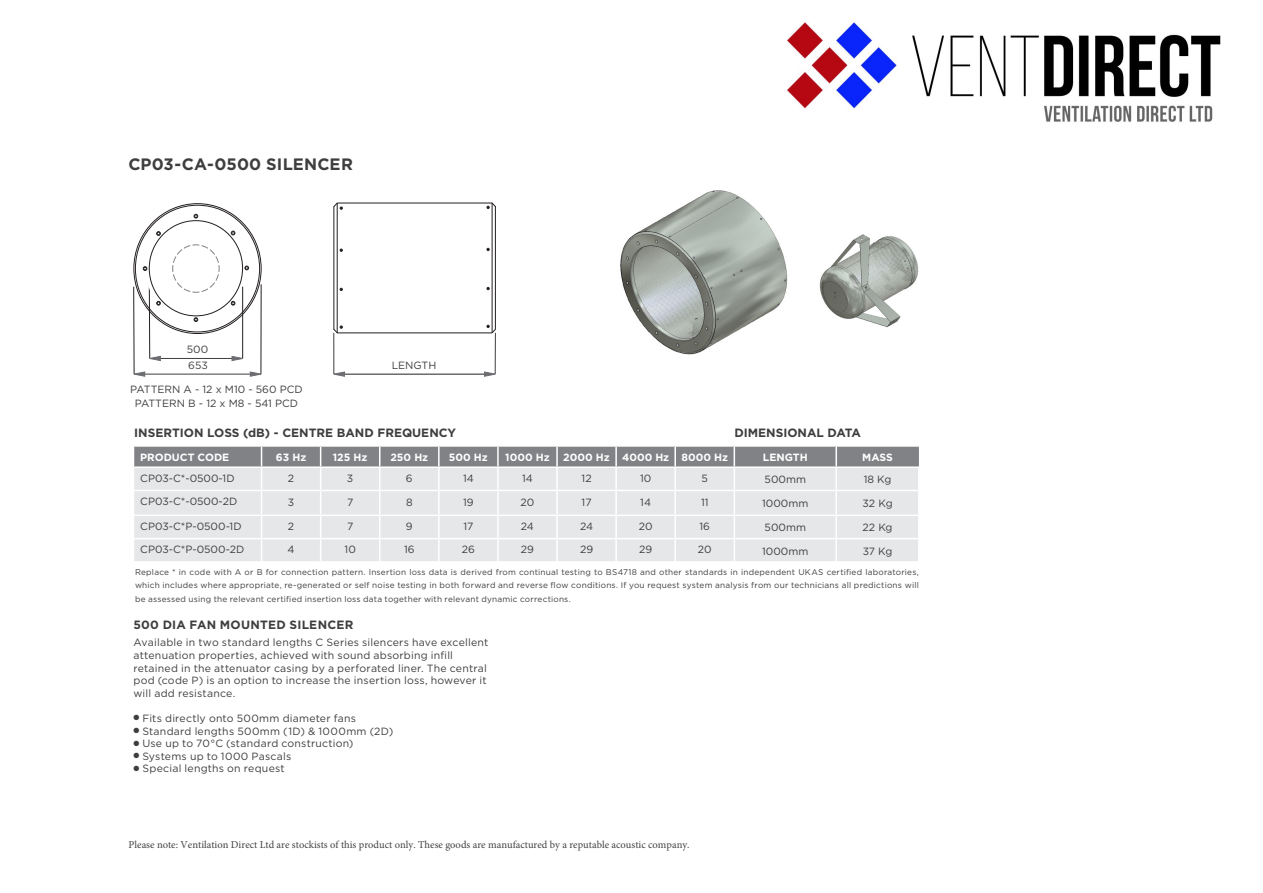
<style>
.page{position:relative;width:1263px;height:893px;background:#fff}
.page>*{position:absolute;margin:0;border:0;box-sizing:border-box;transform-origin:0 0}
.t1{font:700 16.5px "Gotham";letter-spacing:.005em;color:#3e3e3f}
.t2{font:700 12px "Gotham";color:#3e3e3f}
.t3{font:700 12px "Gotham";letter-spacing:.02em;color:#3e3e3f}
.t4{font:10.5px/12.6px "Gotham";letter-spacing:.015em;color:#3e3e3f}
.t5{font:10.5px "Minion Pro";color:#414142}
.t6{font:700 10.5px "Gotham";color:#fff}
.t7{font:10.5px "Gotham";color:#414243}
.t8{font:8.25px/13.5px "Gotham";letter-spacing:.025em;color:#3e3e3f;text-align:justify}
</style>
<div class="page">
<svg style="left:134px;top:446px;width:785px;height:115px;background:#d6d7d9"></svg>
<svg style="left:333px;top:202px;width:9px;height:7px"></svg>
<svg style="left:333px;top:326px;width:9px;height:8px"></svg>
<hr style="left:334px;top:207px;width:1px;height:122px;background:#231f20">
<hr style="left:337px;top:203px;width:1px;height:130px;background:#231f20">
<hr style="left:337px;top:203px;width:155px;height:1px;background:#231f20">
<hr style="left:337px;top:333px;width:155px;height:1px;background:#231f20">
<hr style="left:495px;top:207px;width:1px;height:122px;background:#231f20">
<svg style="left:487px;top:325px;width:9px;height:9px"></svg>
<svg style="left:487px;top:202px;width:9px;height:7px"></svg>
<hr style="left:492px;top:203px;width:1px;height:130px;background:#231f20">
<hr style="left:495px;top:333px;width:1px;height:41px;background:#3e3e3f">
<hr style="left:336px;top:374px;width:157px;height:1px;background:#231f20">
<hr style="left:133px;top:287px;width:1px;height:87px;background:#231f20">
<hr style="left:261px;top:284px;width:1px;height:90px;background:#231f20">
<hr style="left:135px;top:374px;width:123px;height:1px;background:#3e3e3f">
<hr style="left:333px;top:333px;width:1px;height:41px;background:#3e3e3f">
<hr style="left:152px;top:358px;width:88px;height:1px;background:#3e3e3f">
<svg style="left:145px;top:216px;width:101px;height:103px"></svg>
<svg style="left:245px;top:266px;width:4px;height:4px"></svg>
<svg style="left:194px;top:318px;width:4px;height:4px"></svg>
<svg style="left:143px;top:266px;width:4px;height:5px"></svg>
<svg style="left:231px;top:301px;width:4px;height:4px"></svg>
<svg style="left:231px;top:231px;width:4px;height:4px"></svg>
<svg style="left:194px;top:214px;width:4px;height:4px"></svg>
<svg style="left:156px;top:231px;width:5px;height:5px"></svg>
<div style="left:149px;top:221px;width:93px;height:95px;background:#fff;border-radius:50%"></div>
<svg style="left:172px;top:244px;width:48px;height:49px"></svg>
<hr style="left:242px;top:287px;width:1px;height:71px;background:#231f20">
<svg style="left:149px;top:279px;width:12px;height:82px"></svg>
<svg style="left:232px;top:356px;width:11px;height:5px"></svg>
<svg style="left:250px;top:372px;width:11px;height:4px"></svg>
<svg style="left:134px;top:372px;width:11px;height:4px"></svg>
<svg style="left:484px;top:372px;width:11px;height:4px"></svg>
<svg style="left:334px;top:372px;width:10px;height:4px"></svg>
<img style="left:819px;top:234px;width:100px;height:94px">
<img style="left:620px;top:190px;width:168px;height:165px">
<img style="left:788px;top:22px;width:433px;height:100px">
<p class="t1" style="left:128px;top:155px;width:226px">CP03-CA-0500 SILENCER</p>
<p class="t4" style="left:187px;top:343px;width:23px">500</p>
<p class="t7" style="left:188px;top:360px;width:21px">653</p>
<p class="t4" style="left:130px;top:383px;width:174px">PATTERN A - 12 x M10 - 560 PCD</p>
<p class="t4" style="left:135px;top:397px;width:165px">PATTERN B - 12 x M8 - 541 PCD</p>
<p class="t4" style="left:392px;top:359px;width:46px">LENGTH</p>
<p class="t2" style="left:134px;top:426px;width:323px">INSERTION LOSS (dB) - CENTRE BAND FREQUENCY</p>
<p class="t2" style="left:734px;top:426px;width:128px">DIMENSIONAL DATA</p>
<p class="t6" style="left:140px;top:451px;width:91px">PRODUCT CODE</p>
<p class="t6" style="left:276px;top:451px;width:32px">63 Hz</p>
<p class="t6" style="left:333px;top:451px;width:36px">125 Hz</p>
<p class="t6" style="left:390px;top:451px;width:39px">250 Hz</p>
<p class="t6" style="left:449px;top:451px;width:40px">500 Hz</p>
<p class="t6" style="left:505px;top:451px;width:46px">1000 Hz</p>
<p class="t6" style="left:563px;top:451px;width:48px">2000 Hz</p>
<p class="t6" style="left:622px;top:451px;width:49px">4000 Hz</p>
<p class="t6" style="left:681px;top:451px;width:48px">8000 Hz</p>
<p class="t6" style="left:763px;top:451px;width:46px">LENGTH</p>
<p class="t6" style="left:862px;top:451px;width:32px">MASS</p>
<p class="t4" style="left:140px;top:472px;width:96px">CP03-C*-0500-1D</p>
<p class="t4" style="left:288px;top:472px;width:8px">2</p>
<p class="t4" style="left:347px;top:472px;width:8px">3</p>
<p class="t4" style="left:406px;top:472px;width:8px">6</p>
<p class="t4" style="left:463px;top:472px;width:12px">14</p>
<p class="t4" style="left:522px;top:472px;width:12px">14</p>
<p class="t4" style="left:582px;top:472px;width:12px">12</p>
<p class="t4" style="left:640px;top:472px;width:13px">10</p>
<p class="t4" style="left:702px;top:472px;width:8px">5</p>
<p class="t4" style="left:765px;top:473px;width:43px">500mm</p>
<p class="t4" style="left:864px;top:473px;width:29px">18 Kg</p>
<p class="t4" style="left:140px;top:495px;width:99px">CP03-C*-0500-2D</p>
<p class="t4" style="left:288px;top:496px;width:8px">3</p>
<p class="t4" style="left:347px;top:496px;width:8px">7</p>
<p class="t4" style="left:406px;top:496px;width:8px">8</p>
<p class="t4" style="left:463px;top:496px;width:12px">19</p>
<p class="t4" style="left:521px;top:496px;width:15px">20</p>
<p class="t4" style="left:582px;top:496px;width:12px">17</p>
<p class="t4" style="left:640px;top:496px;width:12px">14</p>
<p class="t4" style="left:701px;top:496px;width:9px">11</p>
<p class="t4" style="left:762px;top:497px;width:48px">1000mm</p>
<p class="t4" style="left:862px;top:497px;width:32px">32 Kg</p>
<p class="t4" style="left:140px;top:520px;width:103px">CP03-C*P-0500-1D</p>
<p class="t4" style="left:288px;top:520px;width:8px">2</p>
<p class="t4" style="left:347px;top:520px;width:8px">7</p>
<p class="t4" style="left:406px;top:520px;width:8px">9</p>
<p class="t4" style="left:463px;top:520px;width:12px">17</p>
<p class="t4" style="left:521px;top:520px;width:15px">24</p>
<p class="t4" style="left:580px;top:520px;width:15px">24</p>
<p class="t4" style="left:639px;top:520px;width:15px">20</p>
<p class="t4" style="left:699px;top:520px;width:12px">16</p>
<p class="t4" style="left:765px;top:521px;width:43px">500mm</p>
<p class="t4" style="left:863px;top:521px;width:31px">22 Kg</p>
<p class="t4" style="left:140px;top:543px;width:106px">CP03-C*P-0500-2D</p>
<p class="t4" style="left:288px;top:543px;width:9px">4</p>
<p class="t4" style="left:345px;top:543px;width:13px">10</p>
<p class="t4" style="left:404px;top:543px;width:12px">16</p>
<p class="t4" style="left:462px;top:543px;width:15px">26</p>
<p class="t4" style="left:521px;top:543px;width:15px">29</p>
<p class="t4" style="left:580px;top:543px;width:15px">29</p>
<p class="t4" style="left:639px;top:543px;width:15px">29</p>
<p class="t4" style="left:698px;top:543px;width:15px">20</p>
<p class="t4" style="left:762px;top:544px;width:48px">1000mm</p>
<p class="t4" style="left:863px;top:544px;width:31px">37 Kg</p>
<p class="t8" style="left:135px;top:565px;width:785px">Replace * in code with A or B for connection pattern. Insertion loss data is derived from continual testing to BS4718 and other standards in independent UKAS certified laboratories, which includes where appropriate, re-generated or self noise testing in both forward and reverse flow conditions. If you request system analysis from our technicians all predictions will be assessed using the relevant certified insertion loss data together with relevant dynamic corrections.</p>
<p class="t3" style="left:133px;top:618px;width:222px">500 DIA FAN MOUNTED SILENCER</p>
<p class="t4" style="left:133px;top:636px;width:356px">Available in two standard lengths C Series silencers have excellent attenuation properties, achieved with sound absorbing infill retained in the attenuator casing by a perforated liner. The central pod (code P) is an option to increase the insertion loss, however it will add resistance.</p>
<p class="t4" style="left:133px;top:712px;width:224px">● Fits directly onto 500mm diameter fans</p>
<p class="t4" style="left:133px;top:724px;width:261px">● Standard lengths 500mm (1D) &amp; 1000mm (2D)</p>
<p class="t4" style="left:133px;top:737px;width:222px">● Use up to 70°C (standard construction)</p>
<p class="t4" style="left:133px;top:749px;width:159px">● Systems up to 1000 Pascals</p>
<p class="t4" style="left:133px;top:762px;width:153px">● Special lengths on request</p>
<p class="t5" style="left:129px;top:837px;width:562px">Please note: Ventilation Direct Ltd are stockists of this product only. These goods are manufactured by a reputable acoustic company.</p>
</div>
